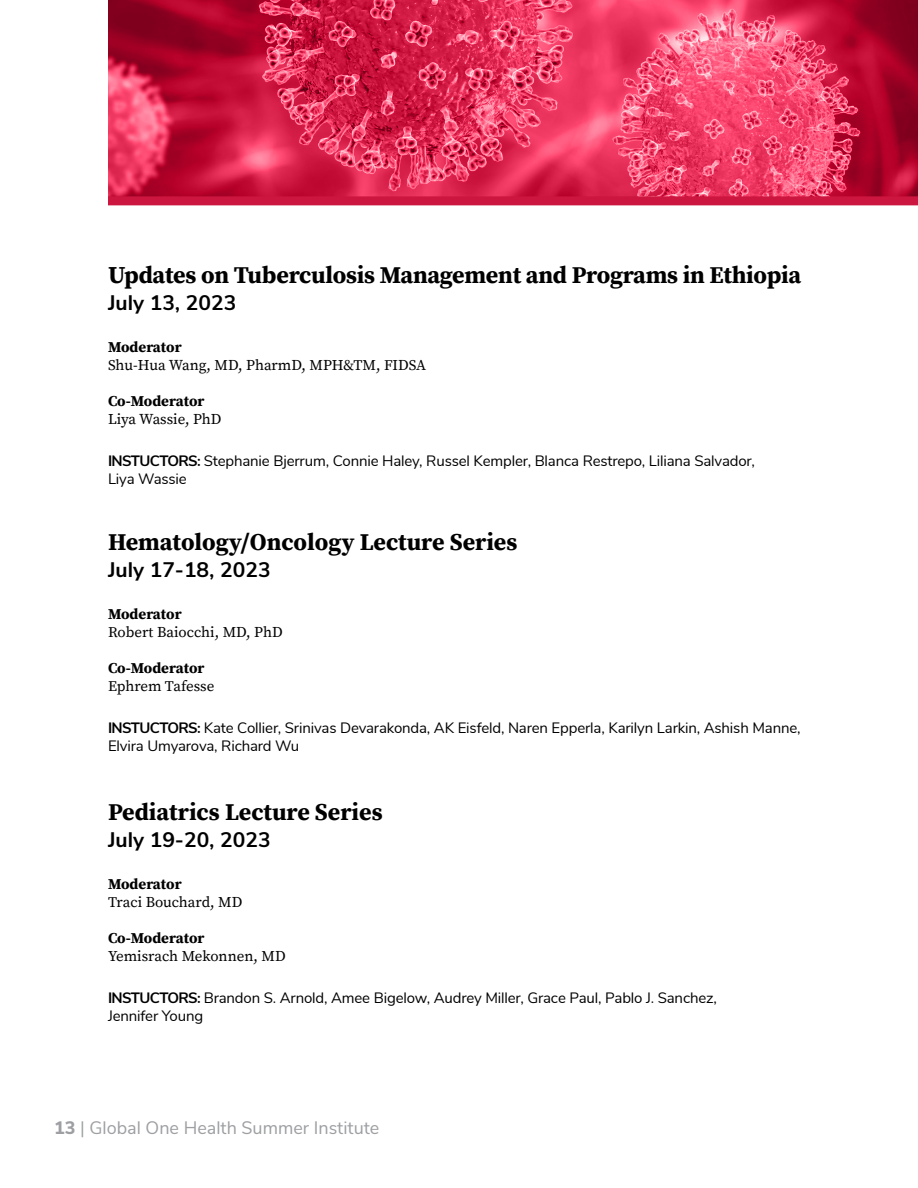
<style>
.page{position:relative;width:918px;height:1188px;background:#fff}
.page>*{position:absolute;margin:0;border:0;box-sizing:border-box;transform-origin:0 0}
.t1{font:700 24px "Buckeye Serif 2";letter-spacing:-.01em;color:#000}
.t2{font:700 21px "Buckeye Sans 2";color:#000}
.t3{font:18px "Buckeye Sans";color:#9d9fa2}
.t4{font:15px/18px "Buckeye Sans 2";letter-spacing:-.01em;color:#000}
.t5{font:15px "Buckeye Serif 2";color:#000}
.t6{font:700 15px "Buckeye Serif 2";color:#000}
.s1{font-weight:700}
.s2{font-weight:800}
</style>
<div class="page">
<img style="left:108px;top:0;width:810px;height:196px">
<div style="left:108px;top:196px;width:810px;height:9px;background:#cd163f"></div>
<p class="t1" style="left:108px;top:261px;width:695px">Updates on Tuberculosis Management and Programs in Ethiopia</p>
<p class="t2" style="left:108px;top:290px;width:130px">July 13, 2023</p>
<p class="t6" style="left:108px;top:339px;width:75px">Moderator</p>
<p class="t5" style="left:108px;top:357px;width:320px">Shu-Hua Wang, MD, PharmD, MPH&amp;TM, FIDSA</p>
<p class="t6" style="left:108px;top:393px;width:98px">Co-Moderator</p>
<p class="t5" style="left:108px;top:411px;width:115px">Liya Wassie, PhD</p>
<p class="t4" style="left:108px;top:452px;width:648px"><span class="s1">INSTUCTORS:</span> Stephanie Bjerrum, Connie Haley, Russel Kempler, Blanca Restrepo, Liliana Salvador,<br>Liya Wassie</p>
<p class="t1" style="left:108px;top:528px;width:411px">Hematology/Oncology Lecture Series</p>
<p class="t2" style="left:108px;top:556px;width:164px">July 17-18, 2023</p>
<p class="t6" style="left:108px;top:605px;width:75px">Moderator</p>
<p class="t5" style="left:108px;top:623px;width:176px">Robert Baiocchi, MD, PhD</p>
<p class="t6" style="left:108px;top:659px;width:98px">Co-Moderator</p>
<p class="t5" style="left:108px;top:677px;width:108px">Ephrem Tafesse</p>
<p class="t4" style="left:108px;top:719px;width:694px"><span class="s1">INSTUCTORS:</span> Kate Collier, Srinivas Devarakonda, AK Eisfeld, Naren Epperla, Karilyn Larkin, Ashish Manne,<br>Elvira Umyarova, Richard Wu</p>
<p class="t1" style="left:108px;top:798px;width:276px">Pediatrics Lecture Series</p>
<p class="t2" style="left:108px;top:827px;width:164px">July 19-20, 2023</p>
<p class="t6" style="left:108px;top:875px;width:75px">Moderator</p>
<p class="t5" style="left:108px;top:893px;width:136px">Traci Bouchard, MD</p>
<p class="t6" style="left:108px;top:929px;width:98px">Co-Moderator</p>
<p class="t5" style="left:108px;top:947px;width:179px">Yemisrach Mekonnen, MD</p>
<p class="t4" style="left:108px;top:989px;width:610px"><span class="s1">INSTUCTORS:</span> Brandon S. Arnold, Amee Bigelow, Audrey Miller, Grace Paul, Pablo J. Sanchez,<br>Jennifer Young</p>
<p class="t3" style="left:54px;top:1115px;width:327px"><span class="s2">13</span> | Global One Health Summer Institute</p>
</div>
